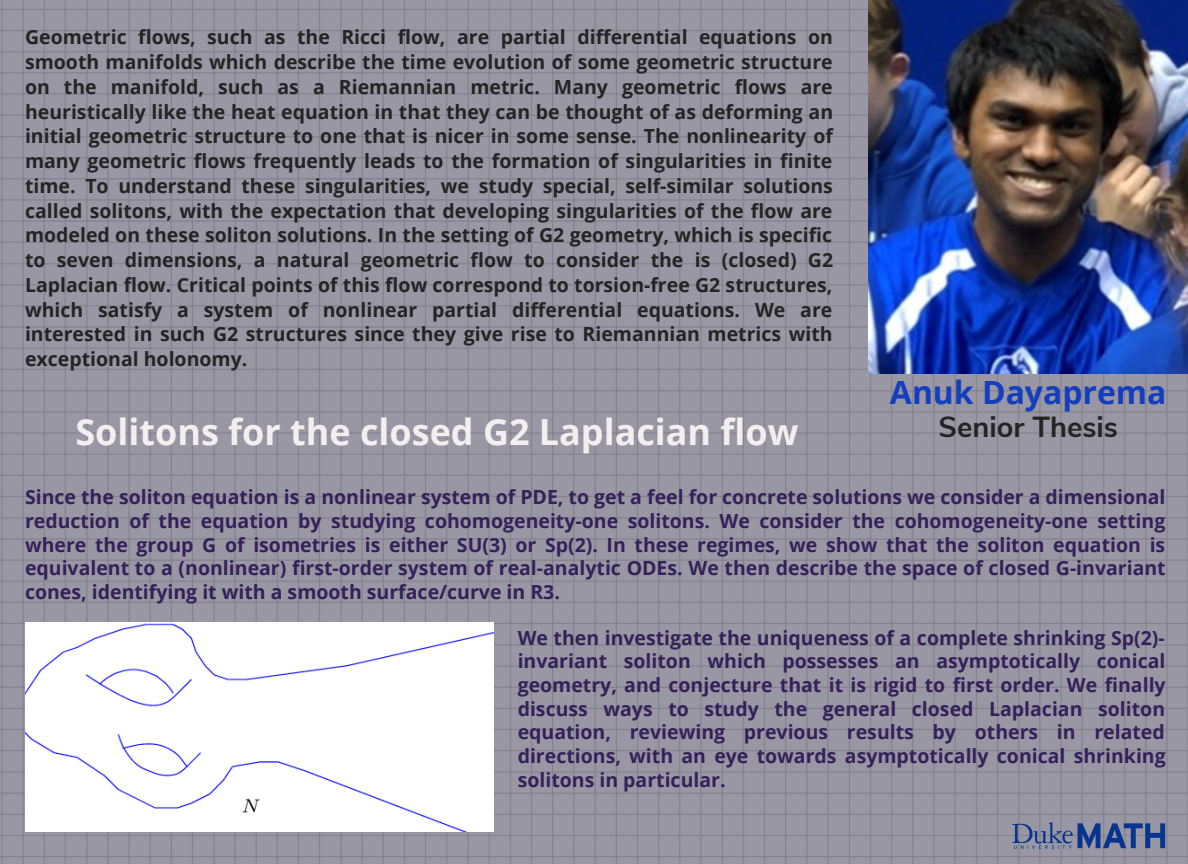
<style>
.page{position:relative;width:1188px;height:864px;background:#fff}
.page>*{position:absolute;margin:0;border:0;box-sizing:border-box;transform-origin:0 0}
.t1{font:700 36px "Open Sans";color:#f1efef}
.t2{font:700 31.95px "Open Sans";color:#133ebe}
.t3{font:700 28.95px "Nunito Sans";color:#242424}
.t4{font:700 19.5px/24.8px "Open Sans";color:#242424;text-align:justify}
.t5{font:700 19.5px/23.7px "Open Sans";color:#342159;text-align:justify}
</style>
<div class="page">
<img style="left:0;top:0;width:1188px;height:864px">
<img style="left:1013px;top:820px;width:153px;height:33px">
<img style="left:869px;top:0;width:319px;height:374px">
<img style="left:25px;top:623px;width:468px;height:209px">
<p class="t4" style="left:25px;top:24px;width:810px">Geometric flows, such as the Ricci flow, are partial differential equations on smooth manifolds which describe the time evolution of some geometric structure on the manifold, such as a Riemannian metric. Many geometric flows are heuristically like the heat equation in that they can be thought of as deforming an initial geometric structure to one that is nicer in some sense. The nonlinearity of many geometric flows frequently leads to the formation of singularities in finite time. To understand these singularities, we study special, self-similar solutions called solitons, with the expectation that developing singularities of the flow are modeled on these soliton solutions. In the setting of G2 geometry, which is specific to seven dimensions, a natural geometric flow to consider the is (closed) G2<br>Laplacian flow. Critical points of this flow correspond to torsion-free G2 structures, which satisfy a system of nonlinear partial differential equations. We are interested in such G2 structures since they give rise to Riemannian metrics with exceptional holonomy.</p>
<p class="t2" style="left:890px;top:370px;width:278px">Anuk Dayaprema</p>
<p class="t1" style="left:75px;top:407px;width:725px">Solitons for the closed G2 Laplacian flow</p>
<p class="t3" style="left:939px;top:408px;width:181px">Senior Thesis</p>
<p class="t5" style="left:25px;top:485px;width:1142px">Since the soliton equation is a nonlinear system of PDE, to get a feel for concrete solutions we consider a dimensional reduction of the equation by studying cohomogeneity-one solitons. We consider the cohomogeneity-one setting where the group G of isometries is either SU(3) or Sp(2). In these regimes, we show that the soliton equation is equivalent to a (nonlinear) first-order system of real-analytic ODEs. We then describe the space of closed G-invariant cones, identifying it with a smooth surface/curve in R3.</p>
<p class="t5" style="left:518px;top:625px;width:650px">We then investigate the uniqueness of a complete shrinking Sp(2)- invariant soliton which possesses an asymptotically conical geometry, and conjecture that it is rigid to first order. We finally discuss ways to study the general closed Laplacian soliton equation, reviewing previous results by others in related directions, with an eye towards asymptotically conical shrinking solitons in particular.</p>
</div>
